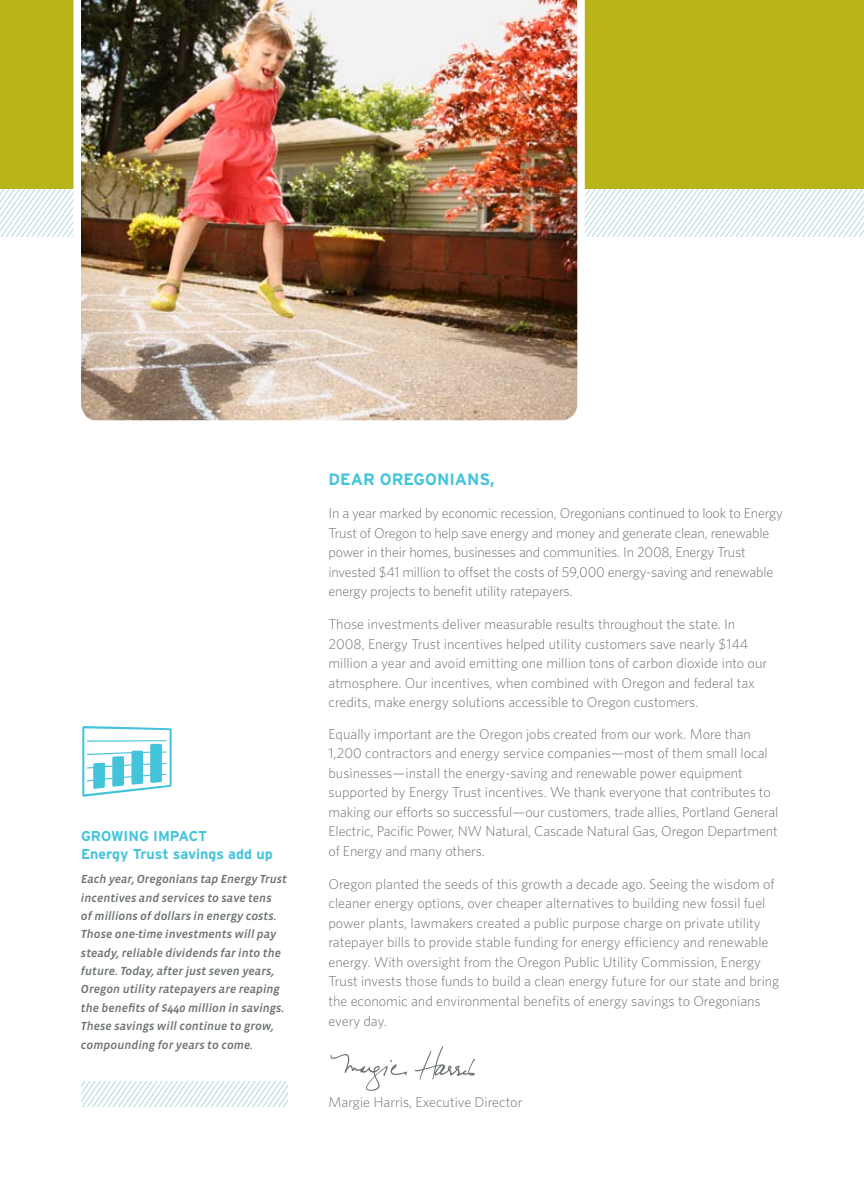
<style>
.page{position:relative;width:864px;height:1188px;background:#fff}
.page>*{position:absolute;margin:0;border:0;box-sizing:border-box;transform-origin:0 0}
.t1{font:700 16.5px "Interstate";color:#43c4db}
.t2{font:300 14.25px/19.5px "Whitney";color:#6d746e}
.t3{font:700 14.25px/18px "Interstate";color:#43c4db}
.t4{font:italic 12px/18.3px "Vista Sans Med";color:#6d746e}
</style>
<div class="page">
<img style="left:0;top:189px;width:864px;height:47px">
<div style="left:0;top:0;width:864px;height:189px;background:#b9b419"></div>
<img style="left:74px;top:0;width:511px;height:421px">
<img style="left:81px;top:1081px;width:207px;height:26px">
<svg style="left:82px;top:726px;width:90px;height:71px"></svg>
<svg style="left:415px;top:1046px;width:60px;height:34px"></svg>
<svg style="left:331px;top:1054px;width:76px;height:37px"></svg>
<p class="t3" style="left:81px;top:827px;width:193px">GROWING IMPACT<br>Energy Trust savings add up</p>
<p class="t4" style="left:81px;top:870px;width:207px">Each year, Oregonians tap Energy Trust incentives and services to save tens<br>of millions of dollars in energy costs.<br>Those one-time investments will pay steady, reliable dividends far into the future. Today, after just seven years, Oregon utility ratepayers are reaping the benefits of $440 million in savings.<br>These savings will continue to grow, compounding for years to come.</p>
<p class="t1" style="left:328px;top:470px;width:168px">DEAR OREGONIANS,</p>
<p class="t2" style="left:328px;top:503px;width:456px">In a year marked by economic recession, Oregonians continued to look to Energy Trust of Oregon to help save energy and money and generate clean, renewable power in their homes, businesses and communities. In 2008, Energy Trust invested $41 million to offset the costs of 59,000 energy-saving and renewable energy projects to benefit utility ratepayers.</p>
<p class="t2" style="left:328px;top:614px;width:440px">Those investments deliver measurable results throughout the state. In 2008, Energy Trust incentives helped utility customers save nearly $144 million a year and avoid emitting one million tons of carbon dioxide into our atmosphere. Our incentives, when combined with Oregon and federal tax credits, make energy solutions accessible to Oregon customers.</p>
<p class="t2" style="left:328px;top:724px;width:451px">Equally important are the Oregon jobs created from our work. More than 1,200 contractors and energy service companies—most of them small local businesses—install the energy-saving and renewable power equipment supported by Energy Trust incentives. We thank everyone that contributes to making our efforts so successful—our customers, trade allies, Portland General Electric, Pacific Power, NW Natural, Cascade Natural Gas, Oregon Department of Energy and many others.</p>
<p class="t2" style="left:328px;top:874px;width:452px">Oregon planted the seeds of this growth a decade ago. Seeing the wisdom of cleaner energy options, over cheaper alternatives to building new fossil fuel power plants, lawmakers created a public purpose charge on private utility ratepayer bills to provide stable funding for energy efficiency and renewable energy. With oversight from the Oregon Public Utility Commission, Energy Trust invests those funds to build a clean energy future for our state and bring the economic and environmental benefits of energy savings to Oregonians every day.</p>
<p class="t2" style="left:328px;top:1092px;width:195px">Margie Harris, Executive Director</p>
</div>
